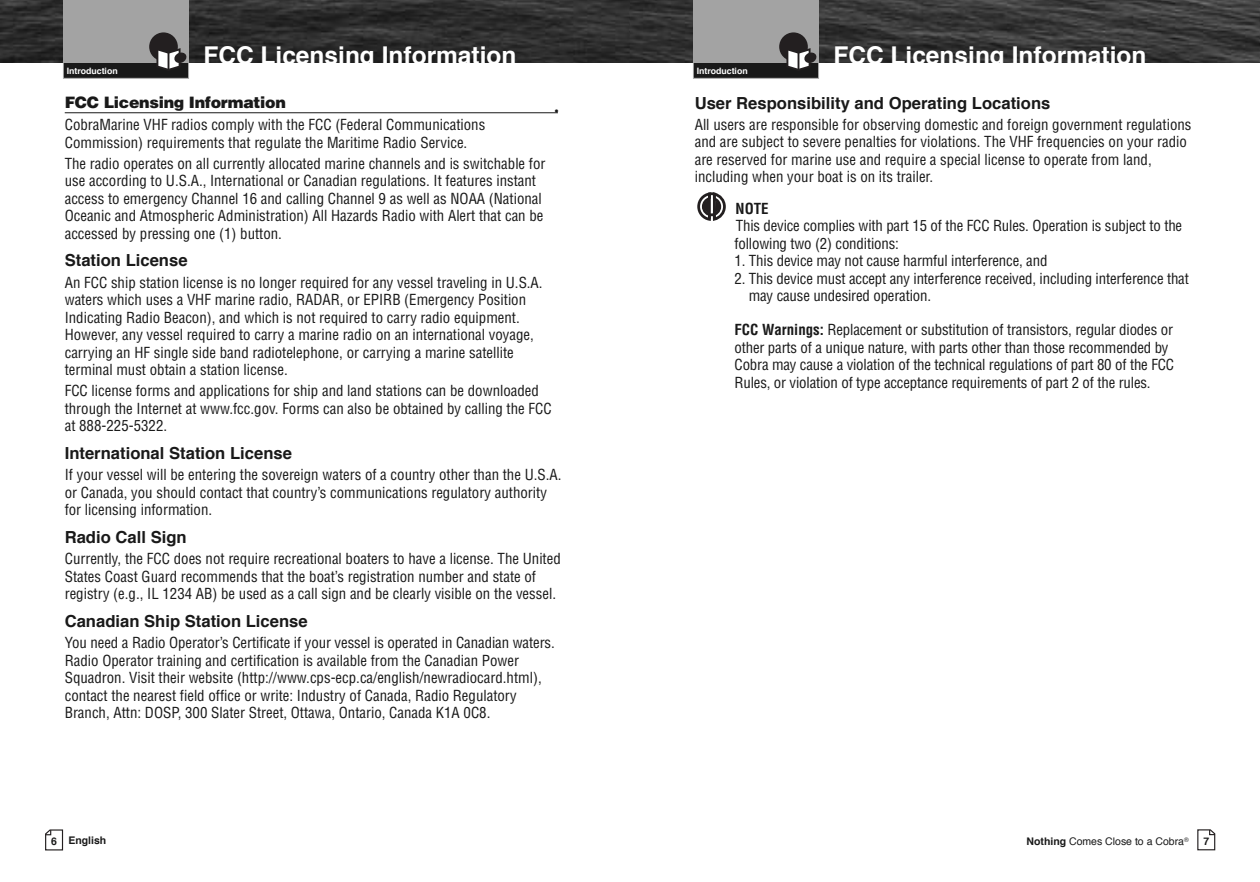
<style>
.page{position:relative;width:1260px;height:882px;background:#fff}
.page>*{position:absolute;margin:0;border:0;box-sizing:border-box;transform-origin:0 0}
.t1{font:700 24.5px "Helvetica";color:#fff}
.t2{font:700 16.62px "Helvetica";color:#191919}
.t3{font:900 15.75px "Helvetica LT Std";letter-spacing:-.02em;color:#191919}
.t4{font:condensed 14.88px/17.5px "Helvetica LT Std";color:#191919}
.t5{font:700 condensed 14.88px "Helvetica LT Std";color:#191919}
.t6{font:700 14px "Helvetica";color:#191919}
.t7{font:10.5px "Helvetica";color:#191919}
.t8{font:700 10.5px "Helvetica";color:#191919}
.t9{font:700 8.75px "Helvetica";color:#fff}
.t10{font:6.3px "Helvetica";color:#191919}
.s1{font-weight:700}
</style>
<div class="page">
<img style="left:630px;top:0;width:630px;height:63px">
<div style="left:694px;top:62px;width:124px;height:16px;background:#191919"></div>
<div style="left:693px;top:61px;width:126px;height:18px;border:1px solid #a3a3a3"></div>
<div style="left:693px;top:0;width:126px;height:63px;background:#a3a3a3"></div>
<svg style="left:1197px;top:829px;width:18px;height:21px"></svg>
<svg style="left:697px;top:192px;width:29px;height:29px"></svg>
<svg style="left:0;top:0;width:630px;height:63px;background:#2c2c2c"></svg>
<svg style="left:45px;top:829px;width:19px;height:21px"></svg>
<hr style="left:65px;top:112px;width:493px;height:1px;background:#191919">
<div style="left:64px;top:62px;width:124px;height:16px;background:#191919"></div>
<div style="left:63px;top:61px;width:126px;height:18px;border:1px solid #a3a3a3"></div>
<div style="left:63px;top:0;width:126px;height:63px;background:#a3a3a3"></div>
<div style="left:780px;top:33px;width:27px;height:27px;background:#231f20;border-radius:50%"></div>
<div style="left:779px;top:32px;width:29px;height:29px;border:2px solid #231f20;border-radius:50%"></div>
<svg style="left:786px;top:48px;width:31px;height:22px"></svg>
<div style="left:150px;top:33px;width:27px;height:27px;background:#231f20;border-radius:50%"></div>
<div style="left:149px;top:32px;width:29px;height:29px;border:2px solid #231f20;border-radius:50%"></div>
<svg style="left:149px;top:47px;width:38px;height:23px"></svg>
<h1 class="t1" style="left:203px;top:46px;width:315px">FCC Licensing Information</h1>
<p class="t3" style="left:65px;top:96px;width:223px">FCC Licensing Information</p>
<p class="t9" style="left:67px;top:67px;width:53px">Introduction</p>
<p class="t6" style="left:554px;top:106px;width:6px">•</p>
<p class="t4" style="left:65px;top:117px;width:422px">CobraMarine VHF radios comply with the FCC (Federal Communications<br>Commission) requirements that regulate the Maritime Radio Service.</p>
<p class="t4" style="left:65px;top:156px;width:482px">The radio operates on all currently allocated marine channels and is switchable for use according to U.S.A., International or Canadian regulations. It features instant access to emergency Channel 16 and calling Channel 9 as well as NOAA (National Oceanic and Atmospheric Administration) All Hazards Radio with Alert that can be accessed by pressing one (1) button.</p>
<p class="t2" style="left:65px;top:254px;width:124px">Station License</p>
<p class="t4" style="left:65px;top:275px;width:479px">An FCC ship station license is no longer required for any vessel traveling in U.S.A. waters which uses a VHF marine radio, RADAR, or EPIRB (Emergency Position Indicating Radio Beacon), and which is not required to carry radio equipment.<br>However, any vessel required to carry a marine radio on an international voyage, carrying an HF single side band radiotelephone, or carrying a marine satellite terminal must obtain a station license.</p>
<p class="t4" style="left:65px;top:384px;width:488px">FCC license forms and applications for ship and land stations can be downloaded through the Internet at www.fcc.gov. Forms can also be obtained by calling the FCC at 888-225-5322.</p>
<p class="t2" style="left:65px;top:446px;width:229px">International Station License</p>
<p class="t4" style="left:65px;top:467px;width:498px">If your vessel will be entering the sovereign waters of a country other than the U.S.A. or Canada, you should contact that country’s communications regulatory authority for licensing information.</p>
<p class="t2" style="left:65px;top:530px;width:123px">Radio Call Sign</p>
<p class="t4" style="left:65px;top:551px;width:498px">Currently, the FCC does not require recreational boaters to have a license. The United<br>States Coast Guard recommends that the boat’s registration number and state of registry (e.g., IL 1234 AB) be used as a call sign and be clearly visible on the vessel.</p>
<p class="t2" style="left:65px;top:614px;width:244px">Canadian Ship Station License</p>
<p class="t4" style="left:65px;top:635px;width:492px">You need a Radio Operator’s Certificate if your vessel is operated in Canadian waters.<br>Radio Operator training and certification is available from the Canadian Power Squadron. Visit their website (http://www.cps-ecp.ca/english/newradiocard.html), contact the nearest field office or write: Industry of Canada, Radio Regulatory Branch, Attn: DOSP, 300 Slater Street, Ottawa, Ontario, Canada K1A 0C8.</p>
<p class="t8" style="left:51px;top:836px;width:57px">6 English</p>
<h1 class="t1" style="left:833px;top:46px;width:315px">FCC Licensing Information</h1>
<p class="t2" style="left:695px;top:96px;width:357px">User Responsibility and Operating Locations</p>
<p class="t4" style="left:695px;top:117px;width:498px">All users are responsible for observing domestic and foreign government regulations and are subject to severe penalties for violations. The VHF frequencies on your radio are reserved for marine use and require a special license to operate from land, including when your boat is on its trailer.</p>
<p class="t5" style="left:736px;top:203px;width:35px">NOTE</p>
<p class="t4" style="left:735px;top:218px;width:449px">This device complies with part 15 of the FCC Rules. Operation is subject to the following two (2) conditions:</p>
<p class="t4" style="left:735px;top:253px;width:314px">1. This device may not cause harmful interference, and</p>
<p class="t4" style="left:749px;top:271px;width:442px;text-indent:-14px">2. This device must accept any interference received, including interference that may cause undesired operation.</p>
<p class="t4" style="left:735px;top:322px;width:441px"><span class="s1">FCC Warnings:</span> Replacement or substitution of transistors, regular diodes or other parts of a unique nature, with parts other than those recommended by Cobra may cause a violation of the technical regulations of part 80 of the FCC Rules, or violation of type acceptance requirements of part 2 of the rules.</p>
<p class="t9" style="left:697px;top:67px;width:53px">Introduction</p>
<p class="t7" style="left:1027px;top:837px;width:159px"><span class="s1">Nothing</span> Comes Close to a Cobra</p>
<p class="t8" style="left:1203px;top:837px;width:7px">7</p>
<p class="t10" style="left:1184px;top:837px;width:6px">®</p>
</div>
